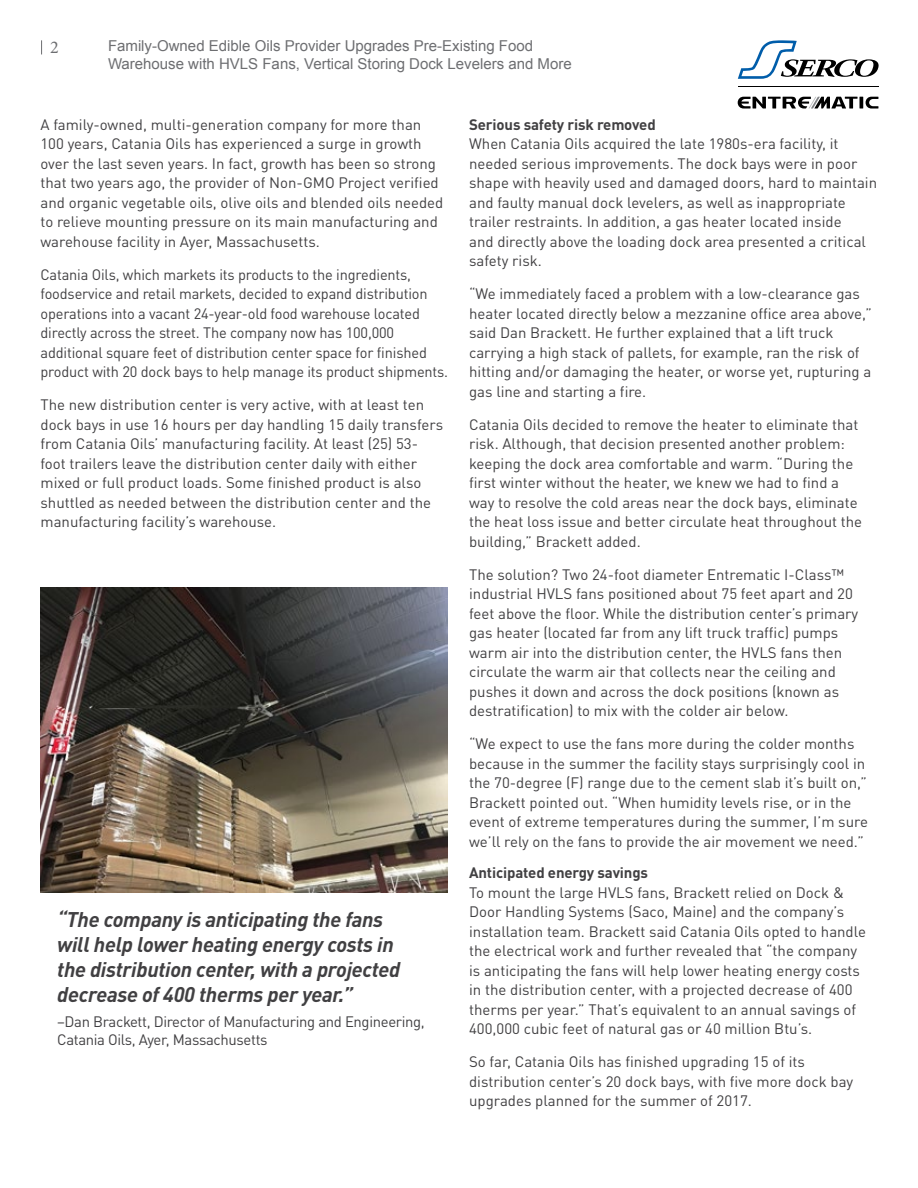
<style>
.page{position:relative;width:918px;height:1188px;background:#fff}
.page>*{position:absolute;margin:0;border:0;box-sizing:border-box;transform-origin:0 0}
.t1{font:italic 700 21px/25.2px "DIN Pro";letter-spacing:-.015em;color:#414042}
.t2{font:18px "Minion Pro";color:#6d6e71}
.t3{font:15px/19.5px "DIN Pro";color:#414042}
.t4{font:15px/18px "Arial";color:#6d6e71}
.t5{font:15px/18px "DIN Pro";letter-spacing:-.02em;color:#414042}
.t6{font:700 15px "DIN Pro";letter-spacing:-.01em;color:#414042}
</style>
<div class="page">
<svg style="left:41px;top:40px;width:1px;height:14px"></svg>
<svg style="left:866px;top:97px;width:12px;height:12px"></svg>
<svg style="left:859px;top:97px;width:4px;height:12px"></svg>
<svg style="left:738px;top:97px;width:120px;height:12px"></svg>
<hr style="left:738px;top:86px;width:140px;height:1px;background:#000">
<svg style="left:738px;top:40px;width:141px;height:39px"></svg>
<img style="left:40px;top:588px;width:408px;height:304px">
<p class="t2" style="left:50px;top:37px;width:10px">2</p>
<p class="t4" style="left:108px;top:37px;width:465px">Family-Owned Edible Oils Provider Upgrades Pre-Existing Food<br>Warehouse with HVLS Fans, Vertical Storing Dock Levelers and More</p>
<p class="t3" style="left:40px;top:113px;width:404px">A family-owned, multi-generation company for more than 100 years, Catania Oils has experienced a surge in growth over the last seven years. In fact, growth has been so strong that two years ago, the provider of Non-GMO Project verified and organic vegetable oils, olive oils and blended oils needed to relieve mounting pressure on its main manufacturing and warehouse facility in Ayer, Massachusetts.</p>
<p class="t3" style="left:40px;top:263px;width:409px">Catania Oils, which markets its products to the ingredients, foodservice and retail markets, decided to expand distribution operations into a vacant 24-year-old food warehouse located directly across the street. The company now has 100,000 additional square feet of distribution center space for finished product with 20 dock bays to help manage its product shipments.</p>
<p class="t3" style="left:40px;top:394px;width:404px">The new distribution center is very active, with at least ten dock bays in use 16 hours per day handling 15 daily transfers from Catania Oils’ manufacturing facility. At least (25) 53- foot trailers leave the distribution center daily with either mixed or full product loads. Some finished product is also shuttled as needed between the distribution center and the manufacturing facility’s warehouse.</p>
<h1 class="t1" style="left:57px;top:904px;width:345px">“The company is anticipating the fans will help lower heating energy costs in the distribution center, with a projected decrease of 400 therms per year.”</h1>
<p class="t5" style="left:57px;top:1011px;width:369px">–Dan Brackett, Director of Manufacturing and Engineering,<br>Catania Oils, Ayer, Massachusetts</p>
<p class="t6" style="left:469px;top:112px;width:188px">Serious safety risk removed</p>
<p class="t3" style="left:469px;top:133px;width:410px">When Catania Oils acquired the late 1980s-era facility, it needed serious improvements. The dock bays were in poor shape with heavily used and damaged doors, hard to maintain and faulty manual dock levelers, as well as inappropriate trailer restraints. In addition, a gas heater located inside<br>and directly above the loading dock area presented a critical safety risk.</p>
<p class="t3" style="left:469px;top:283px;width:404px">“We immediately faced a problem with a low-clearance gas heater located directly below a mezzanine office area above,” said Dan Brackett. He further explained that a lift truck carrying a high stack of pallets, for example, ran the risk of hitting and/or damaging the heater, or worse yet, rupturing a gas line and starting a fire.</p>
<p class="t3" style="left:469px;top:413px;width:395px">Catania Oils decided to remove the heater to eliminate that risk. Although, that decision presented another problem: keeping the dock area comfortable and warm. “During the first winter without the heater, we knew we had to find a way to resolve the cold areas near the dock bays, eliminate the heat loss issue and better circulate heat throughout the building,” Brackett added.</p>
<p class="t3" style="left:469px;top:563px;width:391px">The solution? Two 24-foot diameter Entrematic I-Class™ industrial HVLS fans positioned about 75 feet apart and 20 feet above the floor. While the distribution center’s primary gas heater (located far from any lift truck traffic) pumps warm air into the distribution center, the HVLS fans then circulate the warm air that collects near the ceiling and pushes it down and across the dock positions (known as destratification) to mix with the colder air below.</p>
<p class="t3" style="left:469px;top:733px;width:400px">“We expect to use the fans more during the colder months because in the summer the facility stays surprisingly cool in the 70-degree (F) range due to the cement slab it’s built on,” Brackett pointed out. “When humidity levels rise, or in the event of extreme temperatures during the summer, I’m sure we’ll rely on the fans to provide the air movement we need.”</p>
<p class="t6" style="left:469px;top:861px;width:180px">Anticipated energy savings</p>
<p class="t3" style="left:469px;top:881px;width:398px">To mount the large HVLS fans, Brackett relied on Dock &amp; Door Handling Systems (Saco, Maine) and the company’s installation team. Brackett said Catania Oils opted to handle the electrical work and further revealed that “the company is anticipating the fans will help lower heating energy costs in the distribution center, with a projected decrease of 400 therms per year.” That’s equivalent to an annual savings of 400,000 cubic feet of natural gas or 40 million Btu’s.</p>
<p class="t3" style="left:469px;top:1051px;width:386px">So far, Catania Oils has finished upgrading 15 of its distribution center’s 20 dock bays, with five more dock bay upgrades planned for the summer of 2017.</p>
</div>
